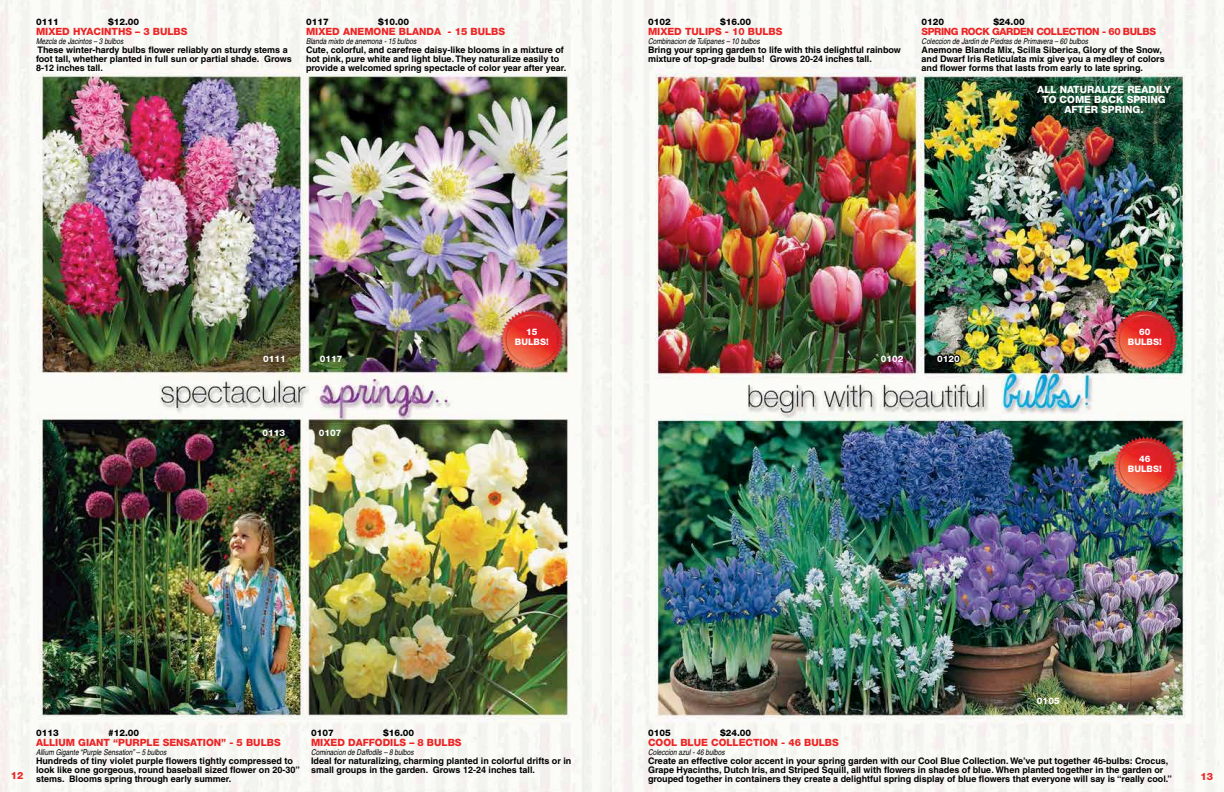
<style>
.page{position:relative;width:1224px;height:792px;background:#fff}
.page>*{position:absolute;margin:0;border:0;box-sizing:border-box;transform-origin:0 0}
.t1{font:800 10px "Helvetica Neue";color:#ed2324}
.t2{font:800 10px/10px "Helvetica Neue";color:#fffefe;text-align:center}
.t3{font:800 10px "Helvetica Neue";letter-spacing:-.04em;color:#ed2324}
.t4{font:700 9px/9px "Helvetica";color:#000}
.t5{font:800 9px "Helvetica Neue";color:#000}
.t6{font:800 9px/10px "Helvetica Neue";color:#fffefe;text-align:center}
.t7{font:italic condensed 8px "Helvetica";color:#000}
</style>
<div class="page">
<img style="left:0;top:0;width:1224px;height:792px">
<img style="left:1097px;top:294px;width:97px;height:91px">
<img style="left:1097px;top:420px;width:97px;height:92px">
<img style="left:484px;top:294px;width:97px;height:91px">
<svg style="left:936px;top:353px;width:26px;height:11px"></svg>
<p class="t5" style="left:36px;top:16px;width:24px">0111</p>
<p class="t5" style="left:108px;top:16px;width:33px">$12.00</p>
<p class="t1" style="left:36px;top:25px;width:153px">MIXED HYACINTHS – 3 BULBS</p>
<p class="t7" style="left:36px;top:36px;width:89px">Mezcla de Jacintos – 3 bulbos</p>
<p class="t4" style="left:36px;top:45px;width:257px">These winter-hardy bulbs flower reliably on sturdy stems a foot tall, whether planted in full sun or partial shade. Grows<br>8-12 inches tall.</p>
<p class="t5" style="left:306px;top:16px;width:24px">0117</p>
<p class="t5" style="left:378px;top:16px;width:33px">$10.00</p>
<p class="t1" style="left:306px;top:25px;width:201px">MIXED ANEMONE BLANDA - 15 BULBS</p>
<p class="t7" style="left:306px;top:36px;width:112px">Blanda mixto de anemona - 15 bulbos</p>
<p class="t4" style="left:306px;top:45px;width:262px">Cute, colorful, and carefree daisy-like blooms in a mixture of hot pink, pure white and light blue. They naturalize easily to provide a welcomed spring spectacle of color year after year.</p>
<p class="t5" style="left:648px;top:16px;width:24px">0102</p>
<p class="t5" style="left:720px;top:16px;width:33px">$16.00</p>
<p class="t1" style="left:648px;top:25px;width:136px">MIXED TULIPS - 10 BULBS</p>
<p class="t7" style="left:648px;top:36px;width:113px">Combinacion de Tulipanes – 10 bulbos</p>
<p class="t4" style="left:648px;top:45px;width:254px">Bring your spring garden to life with this delightful rainbow mixture of top-grade bulbs! Grows 20-24 inches tall.</p>
<p class="t5" style="left:922px;top:16px;width:24px">0120</p>
<p class="t5" style="left:994px;top:16px;width:33px">$24.00</p>
<p class="t3" style="left:922px;top:25px;width:236px">SPRING ROCK GARDEN COLLECTION - 60 BULBS</p>
<p class="t7" style="left:922px;top:36px;width:168px">Coleccion de Jardin de Piedras de Primavera – 60 bulbos</p>
<p class="t4" style="left:922px;top:45px;width:245px">Anemone Blanda Mix, Scilla Siberica, Glory of the Snow, and Dwarf Iris Reticulata mix give you a medley of colors and flower forms that lasts from early to late spring.</p>
<p class="t2" style="left:1037px;top:84px;width:135px">ALL NATURALIZE READILY<br>TO COME BACK SPRING<br>AFTER SPRING.</p>
<p class="t6" style="left:263px;top:354px;width:24px">0111</p>
<p class="t6" style="left:320px;top:354px;width:24px">0117</p>
<p class="t6" style="left:262px;top:428px;width:24px">0113</p>
<p class="t6" style="left:319px;top:428px;width:24px">0107</p>
<p class="t6" style="left:515px;top:327px;width:35px">15<br>BULBS!</p>
<p class="t6" style="left:881px;top:354px;width:24px">0102</p>
<p class="t6" style="left:937px;top:354px;width:24px">0120</p>
<p class="t6" style="left:1128px;top:327px;width:35px">60<br>BULBS!</p>
<p class="t6" style="left:1128px;top:454px;width:35px">46<br>BULBS!</p>
<p class="t6" style="left:1037px;top:696px;width:24px">0105</p>
<p class="t5" style="left:648px;top:727px;width:24px">0105</p>
<p class="t5" style="left:720px;top:727px;width:33px">$24.00</p>
<p class="t1" style="left:648px;top:736px;width:192px">COOL BLUE COLLECTION - 46 BULBS</p>
<p class="t7" style="left:648px;top:747px;width:78px">Coleccion azul - 46 bulbos</p>
<p class="t4" style="left:648px;top:756px;width:525px">Create an effective color accent in your spring garden with our Cool Blue Collection. We’ve put together 46-bulbs: Crocus,<br>Grape Hyacinths, Dutch Iris, and Striped Squill, all with flowers in shades of blue. When planted together in the garden or grouped together in containers they create a delightful spring display of blue flowers that everyone will say is “really cool.”</p>
<p class="t5" style="left:311px;top:727px;width:24px">0107</p>
<p class="t5" style="left:383px;top:727px;width:33px">$16.00</p>
<p class="t1" style="left:311px;top:736px;width:152px">MIXED DAFFODILS – 8 BULBS</p>
<p class="t7" style="left:311px;top:747px;width:104px">Cominacion de Daffodils – 8 bulbos</p>
<p class="t4" style="left:311px;top:756px;width:262px">Ideal for naturalizing, charming planted in colorful drifts or in small groups in the garden. Grows 12-24 inches tall.</p>
<p class="t5" style="left:36px;top:727px;width:24px">0113</p>
<p class="t5" style="left:108px;top:727px;width:33px">#12.00</p>
<p class="t1" style="left:36px;top:736px;width:246px">ALLIUM GIANT “PURPLE SENSATION” - 5 BULBS</p>
<p class="t7" style="left:36px;top:747px;width:132px">Allium Gigante “Purple Sensation” – 5 bulbos</p>
<p class="t4" style="left:36px;top:756px;width:265px">Hundreds of tiny violet purple flowers tightly compressed to look like one gorgeous, round baseball sized flower on 20-30” stems. Blooms spring through early summer.</p>
<p class="t1" style="left:11px;top:770px;width:14px">12</p>
<p class="t1" style="left:1200px;top:770px;width:14px">13</p>
</div>
